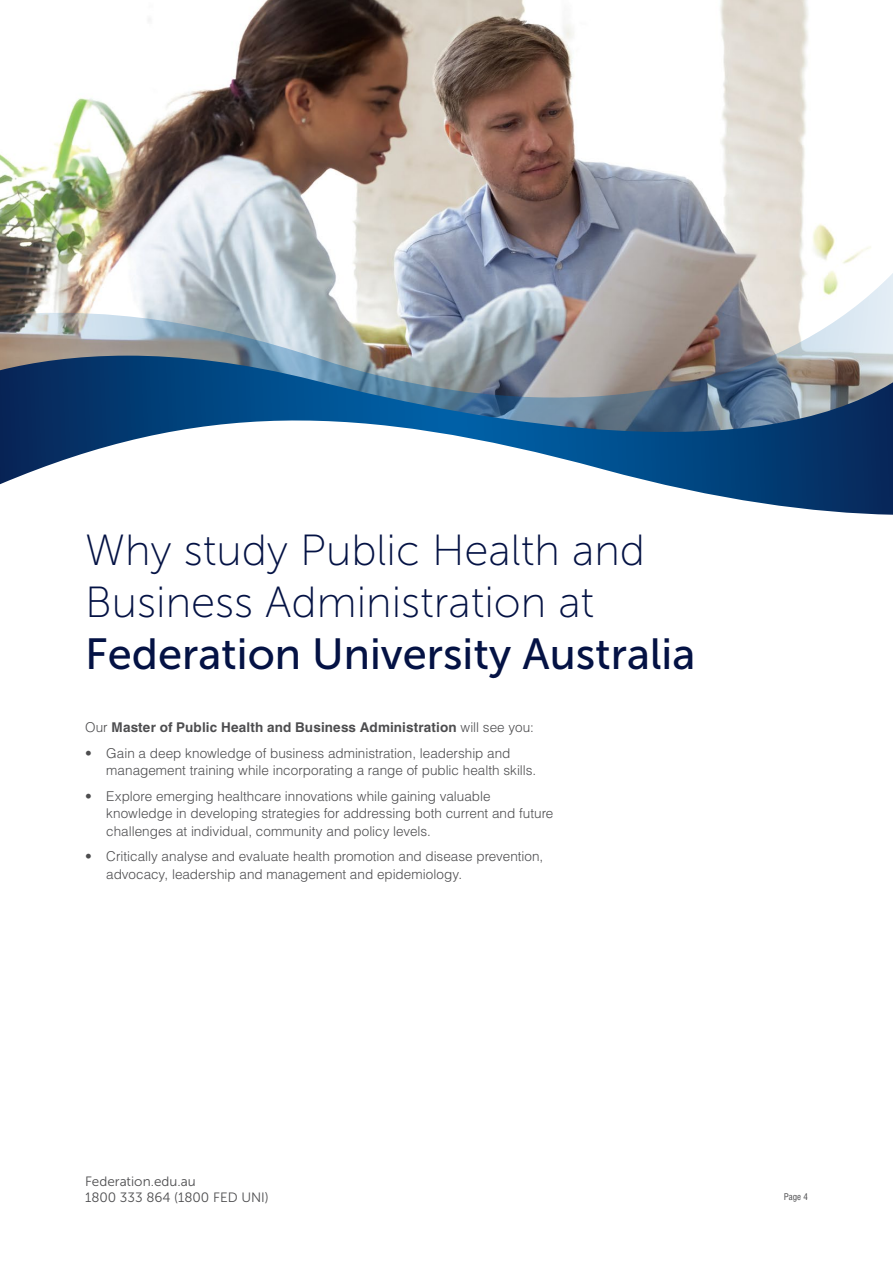
<style>
.page{position:relative;width:893px;height:1263px;background:#fff}
.page>*{position:absolute;margin:0;border:0;box-sizing:border-box;transform-origin:0 0}
.t1{font:43.5px/52.2px "Museo Sans 100";color:#041244}
.t2{font:43.5px "Museo Sans 500";color:#041244}
.t3{font:300 13.5px/17.2px "Helvetica LT Pro";color:#4d4d4f}
.t4{font:700 13.5px "Helvetica LT Pro";letter-spacing:.01em;color:#4d4d4f}
.t5{font:13.5px/16.2px "Museo Sans 300";color:#4d4d4f}
.t6{font:condensed 9px "Helvetica LT Pro";color:#4d4d4f}
.s1{font-weight:300}
</style>
<div class="page">
<img style="left:0;top:0;width:808px;height:172px">
<img style="left:0;top:172px;width:893px;height:184px">
<svg style="left:0;top:356px;width:893px;height:159px"></svg>
<h1 class="t1" style="left:85px;top:524px;width:562px">Why study Public Health and<br>Business Administration at</h1>
<h1 class="t2" style="left:85px;top:630px;width:612px">Federation University Australia</h1>
<p class="t4" style="left:85px;top:719px;width:450px"><span class="s1">Our</span> Master of Public Health and Business Administration <span class="s1">will see you:</span></p>
<p class="t3" style="left:106px;top:744px;width:431px;text-indent:-21px">• Gain a deep knowledge of business administration, leadership and management training while incorporating a range of public health skills.</p>
<p class="t3" style="left:106px;top:787px;width:449px;text-indent:-21px">• Explore emerging healthcare innovations while gaining valuable knowledge in developing strategies for addressing both current and future challenges at individual, community and policy levels.</p>
<p class="t3" style="left:106px;top:848px;width:439px;text-indent:-21px">• Critically analyse and evaluate health promotion and disease prevention, advocacy, leadership and management and epidemiology.</p>
<p class="t5" style="left:85px;top:1173px;width:185px">Federation.edu.au<br>1800 333 864 (1800 FED UNI)</p>
<p class="t6" style="left:784px;top:1191px;width:26px">Page 4</p>
</div>
